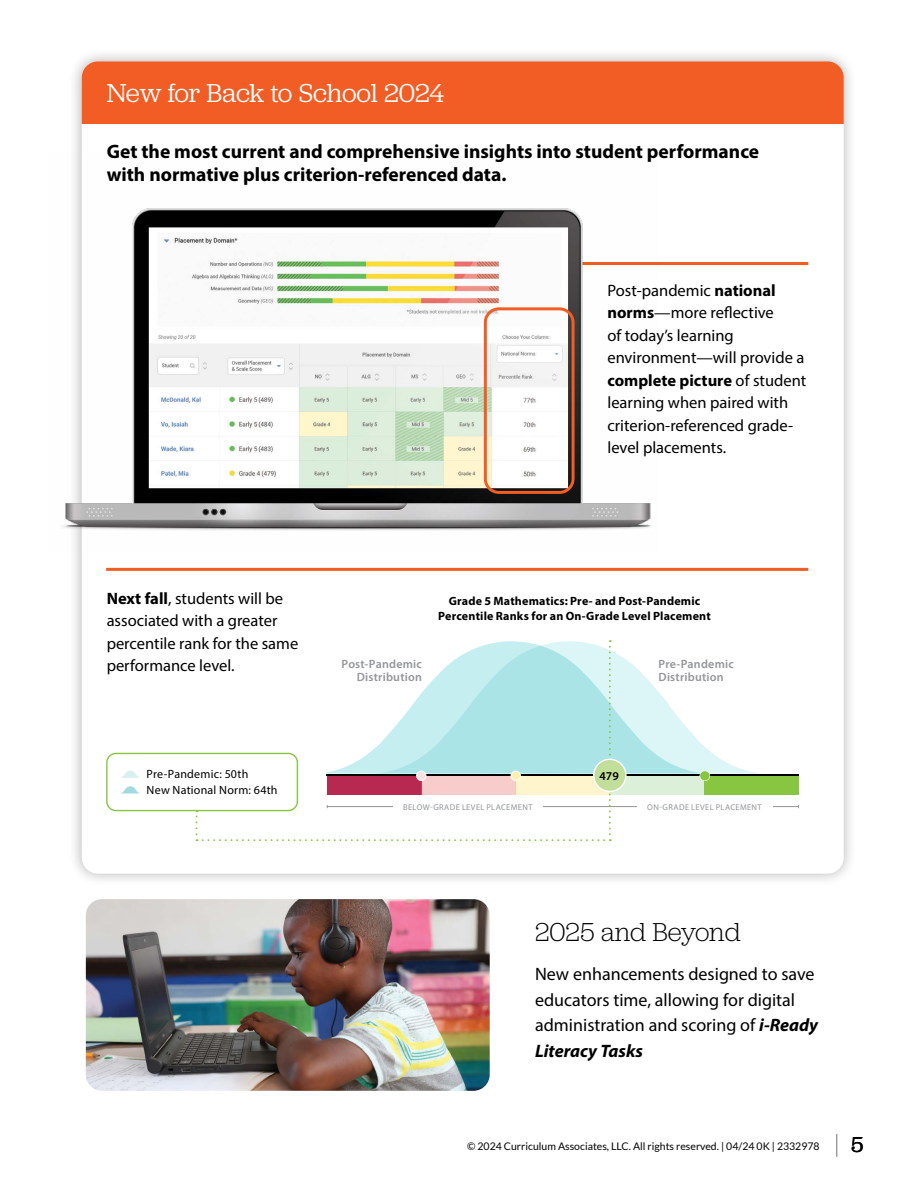
<style>
.page{position:relative;width:918px;height:1188px;background:#fff}
.page>*{position:absolute;margin:0;border:0;box-sizing:border-box;transform-origin:0 0}
.t1{font:27px "Jubilat";letter-spacing:-.01em;color:#fff}
.t2{font:300 27px "Jubilat";color:#000}
.t3{font:22.5px "Jubilat";color:#000}
.t4{font:700 19.5px/22.5px "Myriad Pro";color:#000}
.t5{font:18px/25.5px "Myriad Pro";color:#000}
.t6{font:16.5px/22.5px "Myriad Pro";color:#000}
.t7{font:700 12px/15px "Myriad Pro";letter-spacing:.015em;color:#000;text-align:center}
.t8{font:600 12px/13.5px "Myriad Pro";letter-spacing:.02em;color:#939598;text-align:right}
.t9{font:12px/16.2px "Myriad Pro";letter-spacing:.015em;color:#000}
.t10{font:600 12px "Myriad Pro";color:#000}
.t11{font:10.5px "Lato";color:#000}
.t12{font:8.4px "Myriad Pro";letter-spacing:.045em;color:#939598}
.s1{font-weight:700}
.s2{font-weight:700;font-style:italic}
</style>
<div class="page">
<svg style="left:836px;top:1134px;width:1px;height:23px"></svg>
<div style="left:68px;top:47px;width:790px;height:841px;background:#000;opacity:.3"></div>
<div style="left:82px;top:61px;width:762px;height:813px;background:#fff;border-radius:16px"></div>
<div style="left:82px;top:61px;width:762px;height:63px;background:#f15d24"></div>
<img style="left:86px;top:899px;width:404px;height:192px">
<hr style="left:387px;top:262px;width:421px;height:3px;background:#f15d24">
<img style="left:62px;top:153px;width:589px;height:399px">
<hr style="left:106px;top:568px;width:702px;height:3px;background:#f15d24">
<div style="left:484px;top:307px;width:91px;height:187px;border:3px solid #f15d24;border-radius:14px"></div>
<svg style="left:708px;top:750px;width:54px;height:24px"></svg>
<div style="left:610px;top:776px;width:95px;height:19px;background:#dcefd9"></div>
<div style="left:705px;top:776px;width:94px;height:19px;background:#88c540"></div>
<hr style="left:327px;top:775px;width:472px;height:1px;background:#000">
<svg style="left:611px;top:641px;width:97px;height:133px"></svg>
<svg style="left:700px;top:771px;width:10px;height:10px"></svg>
<hr style="left:327px;top:806px;width:472px;height:1px;background:#939598">
<div style="left:637px;top:799px;width:135px;height:15px;background:#fff"></div>
<svg style="left:196px;top:640px;width:415px;height:201px"></svg>
<div style="left:107px;top:753px;width:190px;height:58px;background:#fff;border-radius:9px"></div>
<div style="left:106px;top:753px;width:192px;height:58px;border:1px solid #88c540;border-radius:9px"></div>
<svg style="left:121px;top:771px;width:19px;height:7px"></svg>
<svg style="left:122px;top:786px;width:17px;height:7px"></svg>
<div style="left:594px;top:759px;width:32px;height:32px;background:#c2de9b;border-radius:50%"></div>
<div style="left:593px;top:759px;width:34px;height:33px;border:1px solid #fff;border-radius:50%"></div>
<h1 class="t1" style="left:107px;top:76px;width:339px">New for Back to School 2024</h1>
<p class="t4" style="left:107px;top:140px;width:654px">Get the most current and comprehensive insights into student performance with normative plus criterion-referenced data.</p>
<p class="t6" style="left:607px;top:279px;width:200px">Post-pandemic <span class="s1">national norms</span>—more reflective<br>of today’s learning environment—will provide a <span class="s1">complete picture</span> of student learning when paired with criterion-referenced grade&shy;level placements.</p>
<p class="t6" style="left:107px;top:587px;width:193px"><span class="s1">Next fall</span>, students will be associated with a greater percentile rank for the same performance level.</p>
<p class="t7" style="left:438px;top:593px;width:274px">Grade 5 Mathematics: Pre- and Post-Pandemic<br>Percentile Ranks for an On-Grade Level Placement</p>
<p class="t8" style="left:342px;top:657px;width:82px">Post-Pandemic<br>Distribution</p>
<p class="t8" style="left:659px;top:657px;width:77px;text-align:left">Pre-Pandemic<br>Distribution</p>
<p class="t9" style="left:147px;top:766px;width:132px">Pre-Pandemic: 50th<br>New National Norm: 64th</p>
<p class="t10" style="left:600px;top:768px;width:21px">479</p>
<p class="t12" style="left:403px;top:802px;width:131px">BELOW-GRADE LEVEL PLACEMENT</p>
<p class="t12" style="left:647px;top:802px;width:116px">ON-GRADE LEVEL PLACEMENT</p>
<h1 class="t2" style="left:535px;top:916px;width:207px">2025 and Beyond</h1>
<p class="t5" style="left:535px;top:961px;width:285px">New enhancements designed to save educators time, allowing for digital administration and scoring of <span class="s2">i-Ready<br>Literacy Tasks</span></p>
<p class="t11" style="left:467px;top:1140px;width:354px">© 2024 Curriculum Associates, LLC. All rights reserved. | 04/24 0K | 2332978</p>
<h2 class="t3" style="left:851px;top:1131px;width:14px">5</h2>
</div>
